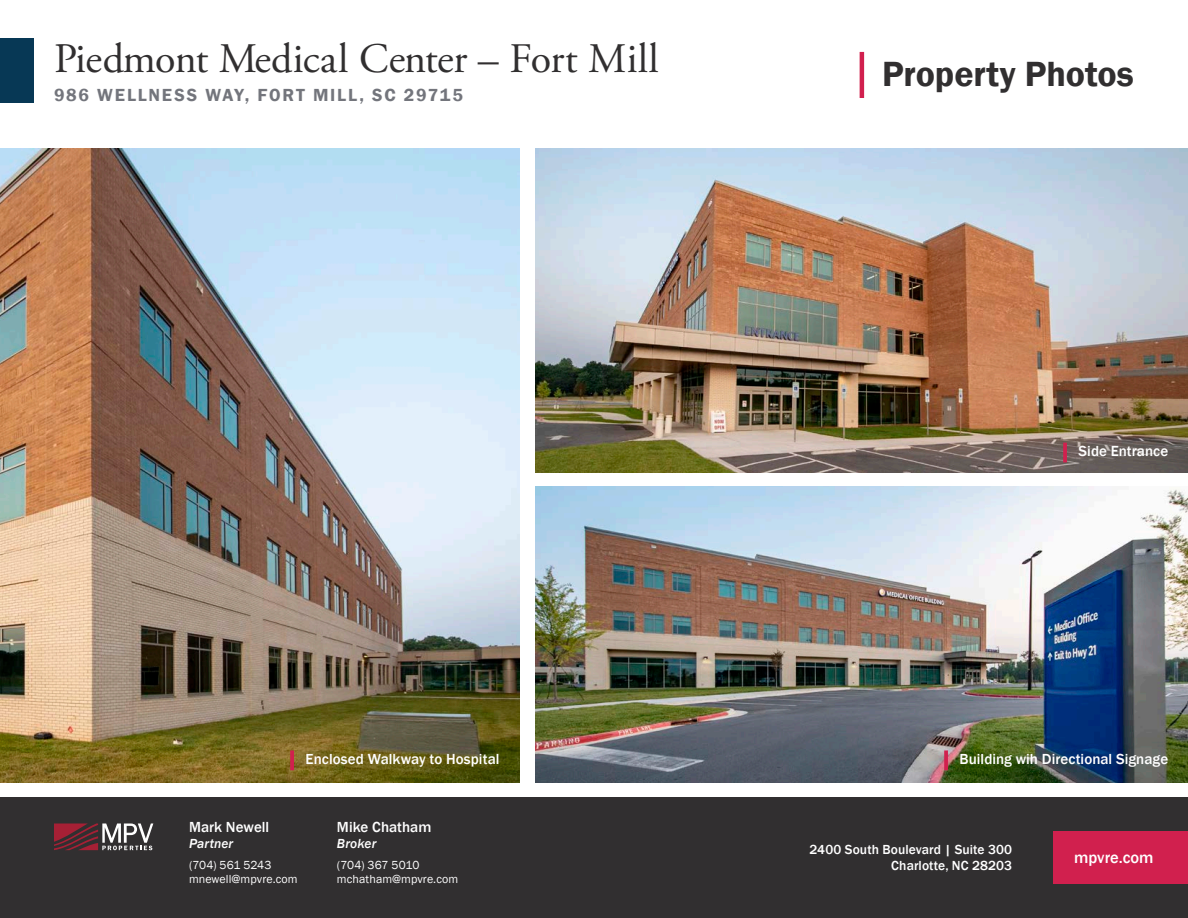
<style>
.page{position:relative;width:1188px;height:918px;background:#fff}
.page>*{position:absolute;margin:0;border:0;box-sizing:border-box;transform-origin:0 0}
.t1{font:42px "Adobe Garamond Pro";letter-spacing:-.015em;color:#312f30}
.H1_Red_Highlight{font:600 36px "Franklin Gothic";letter-spacing:-.005em;color:#312f30}
.t2{font:600 18px "Franklin Gothic";letter-spacing:.1em;color:#73757c}
.t3{font:500 16.5px "Franklin Gothic";color:#fff}
.Image_Label{font:500 15px "Franklin Gothic";letter-spacing:.005em;color:#fff}
.t4{font:500 13.5px/16.2px "Franklin Gothic";letter-spacing:.01em;color:#fff;text-align:right}
.t5{font:italic 500 13.5px "Franklin Gothic";letter-spacing:.005em;color:#fff}
.t6{font:12px/14.4px "Franklin Gothic";letter-spacing:.005em;color:#fff}
</style>
<div class="page">
<img style="left:0;top:148px;width:520px;height:635px">
<hr style="left:860px;top:52px;width:4px;height:46px;background:#d1204e">
<img style="left:536px;top:148px;width:652px;height:324px">
<img style="left:536px;top:486px;width:652px;height:297px">
<svg style="left:1063px;top:443px;width:4px;height:19px"></svg>
<svg style="left:944px;top:750px;width:4px;height:20px"></svg>
<svg style="left:290px;top:750px;width:4px;height:20px"></svg>
<div style="left:0;top:796px;width:1188px;height:122px;background:#312f30"></div>
<div style="left:1053px;top:831px;width:135px;height:53px;background:#d1204e"></div>
<svg style="left:54px;top:824px;width:99px;height:26px"></svg>
<div style="left:0;top:38px;width:34px;height:65px;background:#073855"></div>
<h1 class="t1" style="left:54px;top:34px;width:606px">Piedmont Medical Center – Fort Mill</h1>
<p class="t2" style="left:54px;top:84px;width:410px">986 WELLNESS WAY, FORT MILL, SC 29715</p>
<p class="H1_Red_Highlight" style="left:882px;top:52px;width:253px">Property Photos</p>
<p class="Image_Label" style="left:1079px;top:442px;width:91px">Side Entrance</p>
<p class="Image_Label" style="left:306px;top:750px;width:195px">Enclosed Walkway to Hospital</p>
<p class="Image_Label" style="left:960px;top:750px;width:210px">Building wih Directional Signage</p>
<p class="Image_Label" style="left:189px;top:817px;width:82px">Mark Newell</p>
<p class="t5" style="left:189px;top:835px;width:46px">Partner</p>
<p class="t6" style="left:189px;top:858px;width:110px">(704) 561 5243 mnewell@mpvre.com</p>
<p class="Image_Label" style="left:337px;top:817px;width:96px">Mike Chatham</p>
<p class="t5" style="left:337px;top:835px;width:41px">Broker</p>
<p class="t6" style="left:337px;top:858px;width:123px">(704) 367 5010 mchatham@mpvre.com</p>
<p class="t4" style="left:809px;top:841px;width:204px">2400 South Boulevard | Suite 300<br>Charlotte, NC 28203</p>
<p class="t3" style="left:1074px;top:847px;width:81px">mpvre.com</p>
</div>
